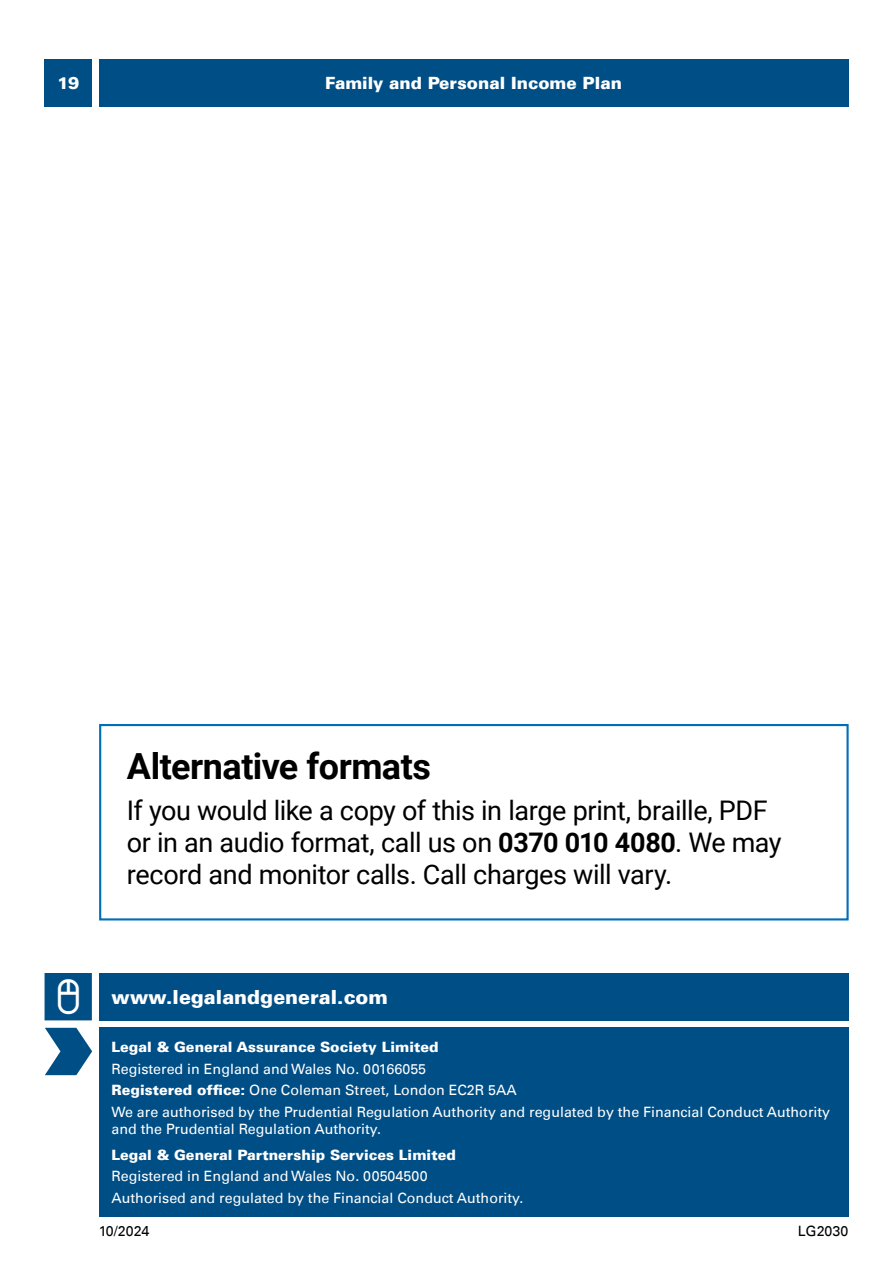
<style>
.page{position:relative;width:893px;height:1263px;background:#fff}
.page>*{position:absolute;margin:0;border:0;box-sizing:border-box;transform-origin:0 0}
.AF_P{font:700 36px "Roboto";letter-spacing:-.015em;color:#000}
.AF_P-2{font:27px/32.4px "Roboto";letter-spacing:-.015em;color:#000}
.Body_text_P{font:900 19.5px "Univers LT";color:#fff}
.t1{font:900 16.95px "Univers LT";color:#fff}
.Body_text_P-2{font:14.25px/17.2px "Univers LT";color:#fff}
.Body_text_P-3{font:900 14.25px "Univers LT";color:#fff}
.Body_text_P-4{font:14.25px "Univers LT";color:#000}
.s1{font-weight:700}
.s2{font-weight:900}
</style>
<div class="page">
<div style="left:99px;top:60px;width:749px;height:47px;background:#004e86"></div>
<div style="left:45px;top:60px;width:47px;height:47px;background:#004e86"></div>
<div style="left:99px;top:1028px;width:749px;height:189px;background:#004e86"></div>
<svg style="left:45px;top:1028px;width:47px;height:47px"></svg>
<div style="left:99px;top:973px;width:749px;height:48px;background:#004e86"></div>
<div style="left:99px;top:724px;width:750px;height:196px;border:2px solid #006fb8"></div>
<p class="t1" style="left:58px;top:73px;width:23px">19</p>
<p class="t1" style="left:325px;top:73px;width:298px">Family and Personal Income Plan</p>
<p class="AF_P" style="left:127px;top:741px;width:306px">Alternative formats</p>
<p class="AF_P-2" style="left:127px;top:793px;width:656px">If you would like a copy of this in large print, braille, PDF or in an audio format, call us on <span class="s1">0370 010 4080</span>. We may record and monitor calls. Call charges will vary.</p>
<p class="Body_text_P" style="left:112px;top:985px;width:278px">www.legalandgeneral.com</p>
<p class="Body_text_P-3" style="left:112px;top:1038px;width:329px">Legal &amp; General Assurance Society Limited</p>
<p class="Body_text_P-2" style="left:112px;top:1060px;width:316px">Registered in England and Wales No. 00166055</p>
<p class="Body_text_P-2" style="left:112px;top:1082px;width:407px"><span class="s2">Registered office:</span> One Coleman Street, London EC2R 5AA</p>
<p class="Body_text_P-2" style="left:112px;top:1103px;width:720px">We are authorised by the Prudential Regulation Authority and regulated by the Financial Conduct Authority and the Prudential Regulation Authority.</p>
<p class="Body_text_P-3" style="left:112px;top:1146px;width:346px">Legal &amp; General Partnership Services Limited</p>
<p class="Body_text_P-2" style="left:112px;top:1168px;width:318px">Registered in England and Wales No. 00504500</p>
<p class="Body_text_P-2" style="left:112px;top:1189px;width:413px">Authorised and regulated by the Financial Conduct Authority.</p>
<p class="Body_text_P-4" style="left:99px;top:1223px;width:52px">10/2024</p>
<p class="Body_text_P-4" style="left:798px;top:1223px;width:52px">LG2030</p>
</div>
